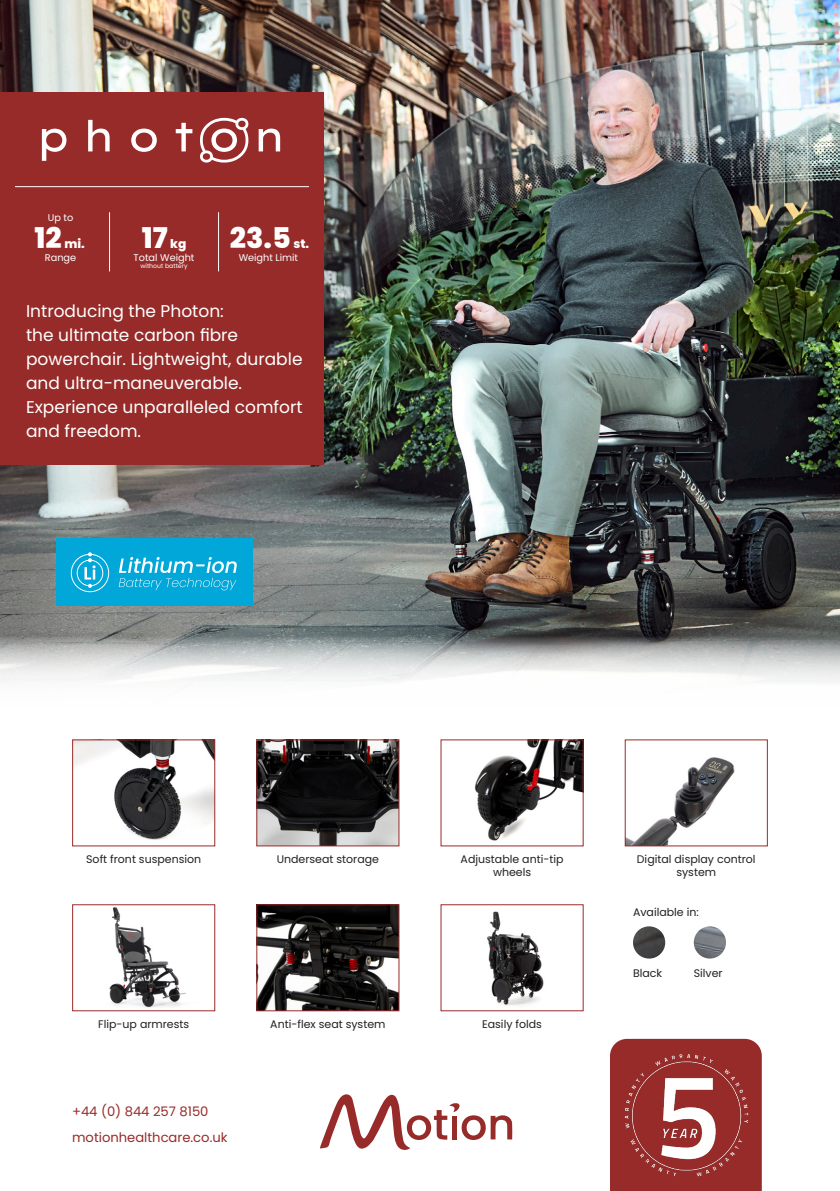
<style>
.page{position:relative;width:840px;height:1191px;background:#fff}
.page>*{position:absolute;margin:0;border:0;box-sizing:border-box;transform-origin:0 0}
.TOC_-_Right{font:800 28.6px "Poppins";color:#fff}
.Body_01_-_Left{font:17px/24px "Poppins";color:#fff}
.t1{font:13.2px/26.2px "Poppins";color:#972b29}
.TOC_-_Right-2{font:800 12.2px "Poppins";color:#fff}
.t2{font:11px/13.2px "Poppins";color:#231f20;text-align:center}
.Body_01_-_Left-2{font:9.8px "Poppins";color:#fff}
.Body_01_-_Left-3{font:6.2px "Poppins";color:#fff}
</style>
<div class="page">
<svg style="left:320px;top:1094px;width:192px;height:56px"></svg>
<img style="left:610px;top:1038px;width:152px;height:153px">
<img style="left:0;top:0;width:839px;height:634px">
<div style="left:0;top:93px;width:323px;height:372px;background:#972b29"></div>
<hr style="left:109px;top:212px;width:1px;height:59px;background:#fff">
<hr style="left:218px;top:212px;width:1px;height:59px;background:#fff">
<hr style="left:15px;top:186px;width:294px;height:1px;background:#fff">
<svg style="left:42px;top:129px;width:24px;height:32px"></svg>
<svg style="left:88px;top:120px;width:22px;height:31px"></svg>
<svg style="left:131px;top:129px;width:26px;height:23px"></svg>
<svg style="left:176px;top:123px;width:16px;height:28px"></svg>
<svg style="left:200px;top:118px;width:48px;height:45px"></svg>
<svg style="left:258px;top:129px;width:22px;height:22px"></svg>
<div style="left:56px;top:538px;width:196px;height:67px;background:#00a7d8"></div>
<svg style="left:119px;top:557px;width:118px;height:33px"></svg>
<div style="left:77px;top:560px;width:26px;height:26px;border:1px solid #fff;border-radius:50%"></div>
<div style="left:71px;top:554px;width:38px;height:38px;border:1px solid #fff;border-radius:50%"></div>
<svg style="left:84px;top:552px;width:11px;height:36px"></svg>
<svg style="left:0;top:634px;width:839px;height:125px"></svg>
<img style="left:74px;top:741px;width:139px;height:99px">
<div style="left:72px;top:739px;width:143px;height:107px;border:1px solid #972b29"></div>
<img style="left:109px;top:907px;width:77px;height:101px">
<div style="left:72px;top:904px;width:143px;height:107px;border:1px solid #972b29"></div>
<img style="left:258px;top:741px;width:139px;height:103px">
<div style="left:256px;top:739px;width:143px;height:107px;border:1px solid #972b29"></div>
<img style="left:258px;top:906px;width:139px;height:103px">
<div style="left:256px;top:904px;width:143px;height:107px;border:1px solid #972b29"></div>
<img style="left:442px;top:741px;width:139px;height:100px">
<img style="left:487px;top:911px;width:57px;height:95px">
<img style="left:626px;top:741px;width:139px;height:103px">
<img style="left:632px;top:926px;width:33px;height:32px;border-radius:16px">
<img style="left:693px;top:926px;width:32px;height:32px;border-radius:16px">
<p class="Body_01_-_Left-2" style="left:48px;top:212px;width:27px">Up to</p>
<p class="TOC_-_Right" style="left:34px;top:221px;width:29px">12</p>
<p class="TOC_-_Right-2" style="left:64px;top:236px;width:22px">mi.</p>
<p class="TOC_-_Right" style="left:142px;top:221px;width:27px">17</p>
<p class="TOC_-_Right-2" style="left:170px;top:236px;width:18px">kg</p>
<p class="TOC_-_Right" style="left:230px;top:221px;width:62px">23.5</p>
<p class="TOC_-_Right-2" style="left:293px;top:236px;width:17px">st.</p>
<p class="Body_01_-_Left-2" style="left:45px;top:252px;width:33px">Range</p>
<p class="Body_01_-_Left-2" style="left:133px;top:252px;width:62px">Total Weight</p>
<p class="Body_01_-_Left-2" style="left:238px;top:251px;width:61px">Weight Limit</p>
<p class="Body_01_-_Left-3" style="left:140px;top:263px;width:49px">without battery</p>
<p class="Body_01_-_Left" style="left:26px;top:299px;width:199px">Introducing the Photon:</p>
<p class="Body_01_-_Left" style="left:26px;top:323px;width:278px">the ultimate carbon fibre powerchair. Lightweight, durable and ultra-maneuverable.<br>Experience unparalleled comfort and freedom.</p>
<p class="t2" style="left:86px;top:852px;width:116px">Soft front suspension</p>
<p class="t2" style="left:276px;top:852px;width:104px">Underseat storage</p>
<p class="t2" style="left:98px;top:1018px;width:92px">Flip-up armrests</p>
<p class="t1" style="left:72px;top:1098px;width:157px">+44 (0) 844 257 8150 motionhealthcare.co.uk</p>
<p class="t2" style="left:270px;top:1018px;width:117px">Anti-flex seat system</p>
<p class="t2" style="left:460px;top:852px;width:104px">Adjustable anti-tip wheels</p>
<p class="t2" style="left:482px;top:1018px;width:61px">Easily folds</p>
<p class="t2" style="left:636px;top:852px;width:120px">Digital display control system</p>
<p class="t2" style="left:632px;top:906px;width:67px">Available in:</p>
<p class="t2" style="left:632px;top:966px;width:31px">Black</p>
<p class="t2" style="left:693px;top:966px;width:30px">Silver</p>
</div>
